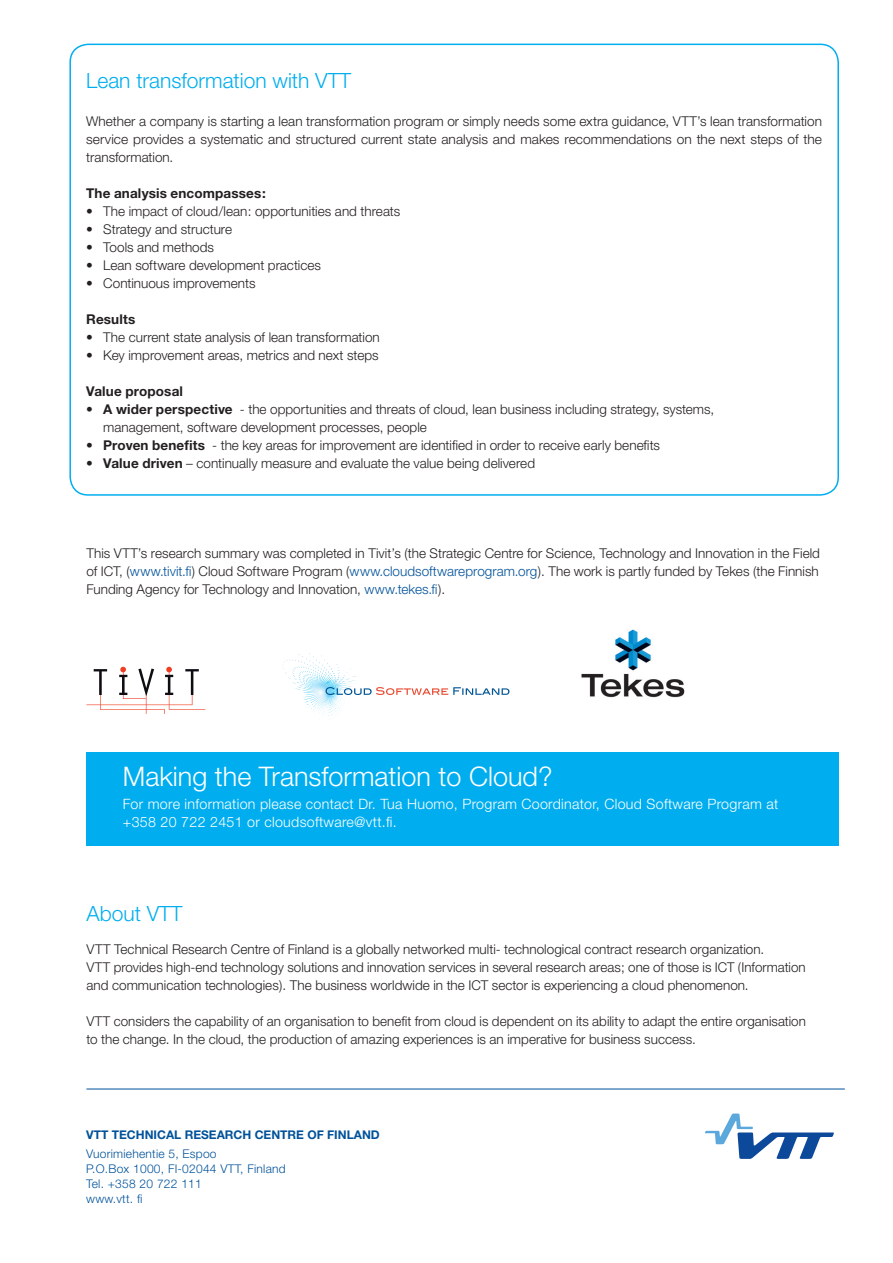
<style>
.page{position:relative;width:893px;height:1263px;background:#fff}
.page>*{position:absolute;margin:0;border:0;box-sizing:border-box;transform-origin:0 0}
.t1{font:300 27px "Helvetica Neue";color:#fff}
.t2{font:300 21px "Helvetica Neue";color:#00aeef}
.t3{font:300 14.25px/18px "Helvetica Neue";letter-spacing:.02em;color:#fff}
.t4{font:300 13.5px/18px "Helvetica Neue";color:#231f20}
.t5{font:700 13.5px "Helvetica Neue";letter-spacing:.01em;color:#231f20}
.t6{font:300 12px/15px "Helvetica Neue";letter-spacing:.02em;color:#01529a}
.t7{font:700 12px "Helvetica Neue";color:#01529a}
.s1{font-weight:700}
.s2{color:#01529a}
</style>
<div class="page">
<svg style="left:705px;top:1113px;width:129px;height:46px"></svg>
<hr style="left:86px;top:1089px;width:759px;height:1px;background:#01529a">
<img style="left:581px;top:629px;width:104px;height:69px">
<svg style="left:86px;top:667px;width:119px;height:47px"></svg>
<svg style="left:283px;top:653px;width:55px;height:13px"></svg>
<svg style="left:325px;top:687px;width:184px;height:8px"></svg>
<div style="left:86px;top:753px;width:753px;height:93px;background:#00aeef"></div>
<div style="left:69px;top:44px;width:770px;height:452px;border:2px solid #00aeef;border-radius:18px"></div>
<h2 class="t2" style="left:86px;top:68px;width:266px">Lean transformation with VTT</h2>
<p class="t4" style="left:86px;top:112px;width:737px;text-align:justify">Whether a company is starting a lean transformation program or simply needs some extra guidance, VTT’s lean transformation service provides a systematic and structured current state analysis and makes recommendations on the next steps of the transformation.</p>
<p class="t5" style="left:86px;top:185px;width:181px">The analysis encompasses:</p>
<p class="t4" style="left:86px;top:202px;width:316px">• The impact of cloud/lean: opportunities and threats</p>
<p class="t4" style="left:86px;top:220px;width:147px">• Strategy and structure</p>
<p class="t4" style="left:86px;top:238px;width:129px">• Tools and methods</p>
<p class="t4" style="left:86px;top:256px;width:236px">• Lean software development practices</p>
<p class="t4" style="left:86px;top:274px;width:171px">• Continuous improvements</p>
<p class="t5" style="left:86px;top:311px;width:51px">Results</p>
<p class="t4" style="left:86px;top:328px;width:295px">• The current state analysis of lean transformation</p>
<p class="t4" style="left:86px;top:346px;width:294px">• Key improvement areas, metrics and next steps</p>
<p class="t5" style="left:86px;top:383px;width:98px">Value proposal</p>
<p class="t4" style="left:103px;top:400px;width:613px;text-indent:-17px">• <span class="s1">A wider perspective</span> - the opportunities and threats of cloud, lean business including strategy, systems, management, software development processes, people</p>
<p class="t4" style="left:86px;top:436px;width:575px">• <span class="s1">Proven benefits</span> - the key areas for improvement are identified in order to receive early benefits</p>
<p class="t4" style="left:86px;top:454px;width:450px">• <span class="s1">Value driven</span> – continually measure and evaluate the value being delivered</p>
<p class="t4" style="left:86px;top:544px;width:735px;text-align:justify">This VTT’s research summary was completed in Tivit’s (the Strategic Centre for Science, Technology and Innovation in the Field of ICT, (<span class="s2">www.tivit.fi</span>) Cloud Software Program (<span class="s2">www.cloudsoftwareprogram.org</span>). The work is partly funded by Tekes (the Finnish Funding Agency for Technology and Innovation, <span class="s2">www.tekes.fi</span>).</p>
<h1 class="t1" style="left:123px;top:760px;width:431px">Making the Transformation to Cloud?</h1>
<p class="t3" style="left:123px;top:794px;width:657px">For more information please contact Dr. Tua Huomo, Program Coordinator, Cloud Software Program at +358 20 722 2451 or cloudsoftware@vtt.fi.</p>
<h2 class="t2" style="left:86px;top:901px;width:98px">About VTT</h2>
<p class="t4" style="left:86px;top:940px;width:721px">VTT Technical Research Centre of Finland is a globally networked multi- technological contract research organization.<br>VTT provides high-end technology solutions and innovation services in several research areas; one of those is ICT (Information and communication technologies). The business worldwide in the ICT sector is experiencing a cloud phenomenon.</p>
<p class="t4" style="left:86px;top:1012px;width:721px">VTT considers the capability of an organisation to benefit from cloud is dependent on its ability to adapt the entire organisation to the change. In the cloud, the production of amazing experiences is an imperative for business success.</p>
<p class="t7" style="left:86px;top:1127px;width:42px">VTT Technical</p>
<p class="t7" style="left:185px;top:1127px;width:18px">Research</p>
<p class="t7" style="left:255px;top:1127px;width:18px">Centre</p>
<p class="t7" style="left:307px;top:1127px;width:35px">of Finlan</p>
<p class="t7" style="left:371px;top:1127px;width:10px">d</p>
<p class="t6" style="left:86px;top:1146px;width:201px">Vuorimiehentie 5, Espoo<br>P.O.Box 1000, FI-02044 VTT, Finland<br>Tel. +358 20 722 111<br>www.vtt. fi</p>
</div>
